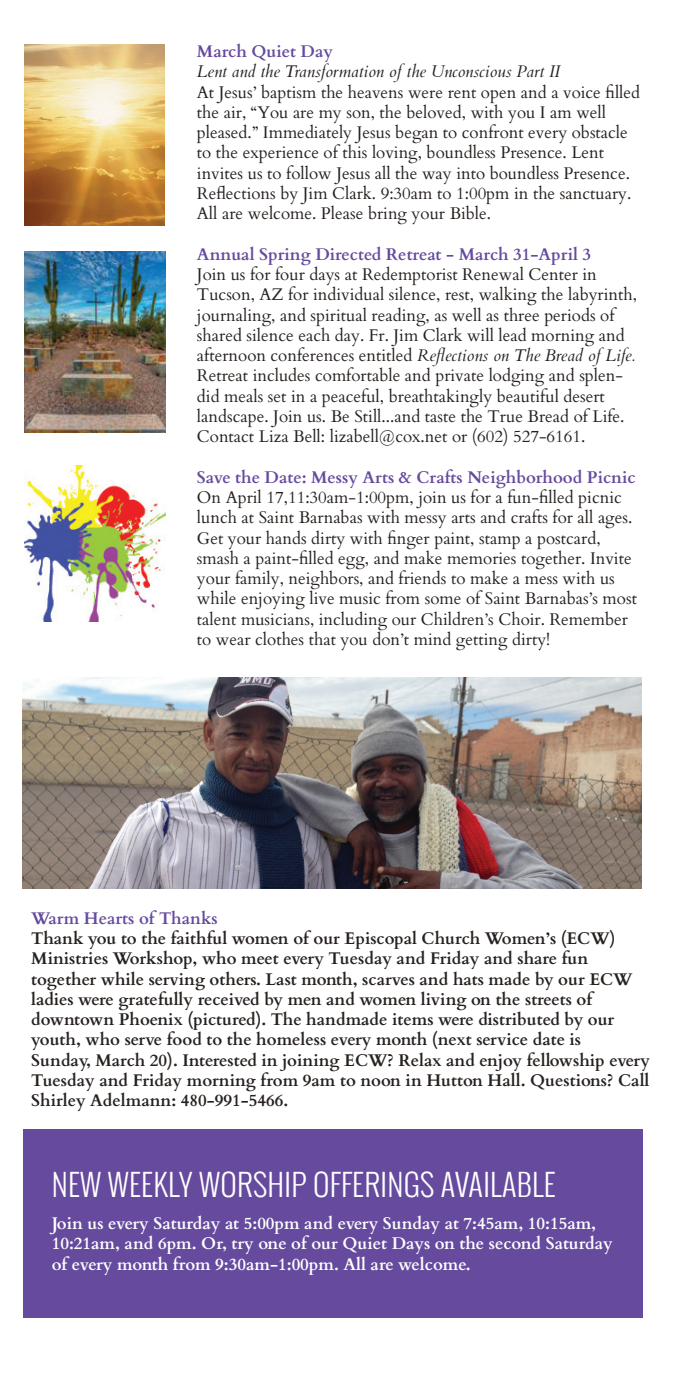
<style>
.page{position:relative;width:673px;height:1386px;background:#fff}
.page>*{position:absolute;margin:0;border:0;box-sizing:border-box;transform-origin:0 0}
.t1{font:300 30.45px "Oswald";letter-spacing:.01em;color:#fff}
.t2{font:16.97px/20.3px "Cardo";color:#26211e}
.t3{font:700 16.97px/20.3px "Cardo";color:#26211e}
.t4{font:700 16.97px/20.3px "Cardo";color:#fff}
.t5{font:700 16.97px "Cardo";color:#654a9e}
.t6{font:italic 16.97px "Cardo";color:#26211e}
.s1{font-style:italic}
</style>
<div class="page">
<img style="left:23px;top:678px;width:619px;height:210px">
<img style="left:25px;top:465px;width:141px;height:156px">
<img style="left:25px;top:251px;width:140px;height:182px">
<img style="left:25px;top:44px;width:139px;height:181px">
<div style="left:23px;top:1130px;width:619px;height:188px;background:#654a9e"></div>
<p class="t5" style="left:197px;top:38px;width:138px">March Quiet Day</p>
<p class="t6" style="left:197px;top:62px;width:365px">Lent and the Transformation of the Unconscious Part II</p>
<p class="t2" style="left:197px;top:81px;width:445px">At Jesus’ baptism the heavens were rent open and a voice filled the air, “You are my son, the beloved, with you I am well pleased.” Immediately Jesus began to confront every obstacle to the experience of this loving, boundless Presence. Lent invites us to follow Jesus all the way into boundless Presence.<br>Reflections by Jim Clark. 9:30am to 1:00pm in the sanctuary.<br>All are welcome. Please bring your Bible.</p>
<p class="t5" style="left:197px;top:240px;width:396px">Annual Spring Directed Retreat - March 31-April 3</p>
<p class="t2" style="left:197px;top:263px;width:441px">Join us for four days at Redemptorist Renewal Center in Tucson, AZ for individual silence, rest, walking the labyrinth, journaling, and spiritual reading, as well as three periods of shared silence each day. Fr. Jim Clark will lead morning and afternoon conferences entitled <span class="s1">Reflections on The Bread of Life.<br></span>Retreat includes comfortable and private lodging and splen&shy;did meals set in a peaceful, breathtakingly beautiful desert landscape. Join us. Be Still...and taste the True Bread of Life.<br>Contact Liza Bell: lizabell@cox.net or (602) 527-6161.</p>
<p class="t5" style="left:197px;top:463px;width:440px">Save the Date: Messy Arts &amp; Crafts Neighborhood Picnic</p>
<p class="t2" style="left:197px;top:486px;width:441px">On April 17,11:30am-1:00pm, join us for a fun-filled picnic lunch at Saint Barnabas with messy arts and crafts for all ages.<br>Get your hands dirty with finger paint, stamp a postcard, smash a paint-filled egg, and make memories together. Invite your family, neighbors, and friends to make a mess with us while enjoying live music from some of Saint Barnabas’s most talent musicians, including our Children’s Choir. Remember to wear clothes that you don’t mind getting dirty!</p>
<p class="t5" style="left:31px;top:904px;width:188px">Warm Hearts of Thanks</p>
<p class="t3" style="left:31px;top:927px;width:620px">Thank you to the faithful women of our Episcopal Church Women’s (ECW)<br>Ministries Workshop, who meet every Tuesday and Friday and share fun together while serving others. Last month, scarves and hats made by our ECW ladies were gratefully received by men and women living on the streets of downtown Phoenix (pictured). The handmade items were distributed by our youth, who serve food to the homeless every month (next service date is<br>Sunday, March 20). Interested in joining ECW? Relax and enjoy fellowship every Tuesday and Friday morning from 9am to noon in Hutton Hall. Questions? Call Shirley Adelmann: 480-991-5466.</p>
<h1 class="t1" style="left:52px;top:1162px;width:505px">NEW WEEKLY WORSHIP OFFERINGS AVAILABLE</h1>
<p class="t4" style="left:52px;top:1212px;width:562px">Join us every Saturday at 5:00pm and every Sunday at 7:45am, 10:15am,<br>10:21am, and 6pm. Or, try one of our Quiet Days on the second Saturday of every month from 9:30am-1:00pm. All are welcome.</p>
</div>
